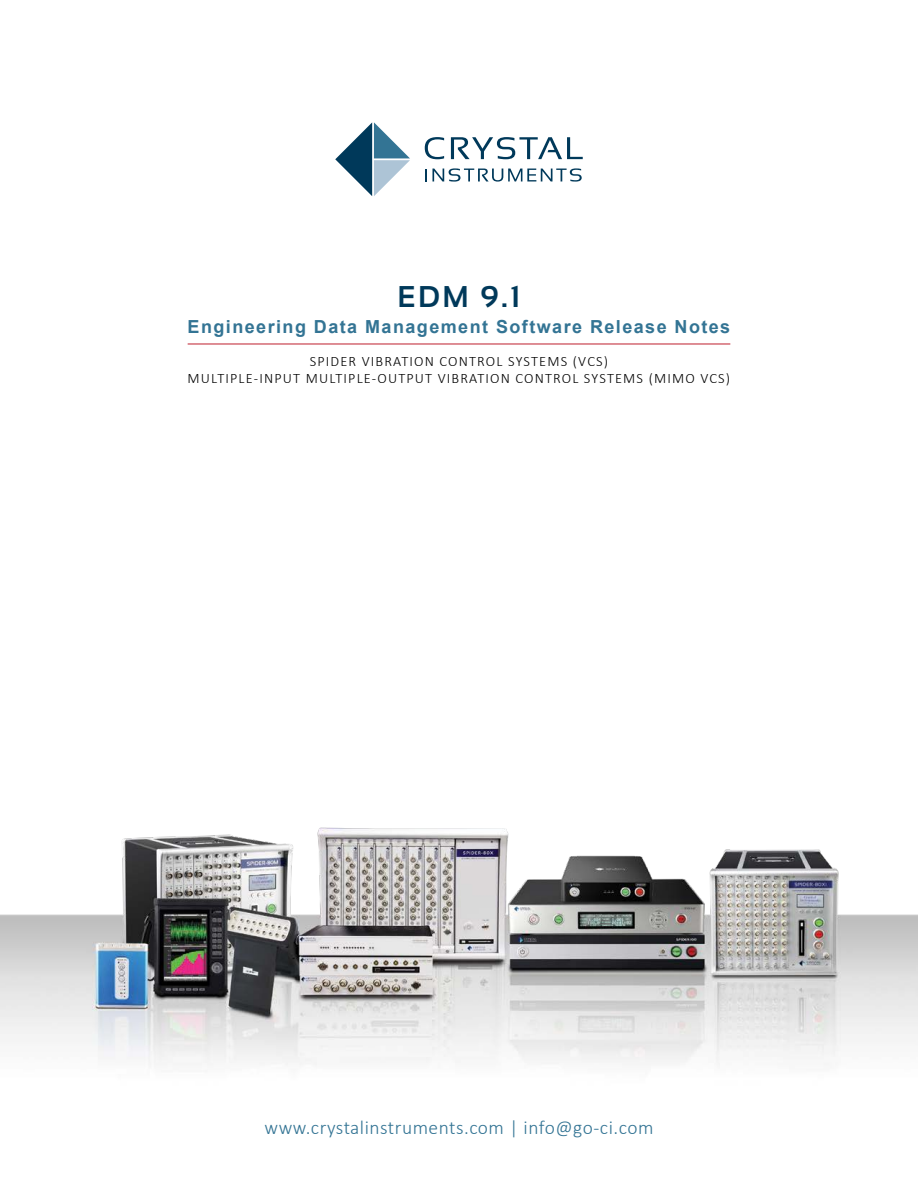
<style>
.page{position:relative;width:918px;height:1188px;background:#fff}
.page>*{position:absolute;margin:0;border:0;box-sizing:border-box;transform-origin:0 0}
.t1{font:700 30px "Sansation";color:#00395a}
.t2{font:300 19.5px "Calibri";letter-spacing:.025em;color:#337494}
.t3{font:700 18px "Arial";letter-spacing:.08em;color:#337494}
.t4{font:300 14.4px/17.2px "Calibri";letter-spacing:.08em;color:#000;text-align:center}
</style>
<div class="page">
<img style="left:0;top:827px;width:918px;height:238px">
<hr style="left:188px;top:344px;width:542px;height:1px;background:#be1e2d">
<svg style="left:425px;top:137px;width:19px;height:22px"></svg>
<svg style="left:451px;top:137px;width:132px;height:22px"></svg>
<svg style="left:426px;top:168px;width:156px;height:14px"></svg>
<svg style="left:335px;top:122px;width:75px;height:74px"></svg>
<h1 class="t1" style="left:398px;top:280px;width:124px">EDM 9.1</h1>
<p class="t3" style="left:188px;top:314px;width:544px">Engineering Data Management Software Release Notes</p>
<p class="t4" style="left:188px;top:353px;width:544px">SPIDER VIBRATION CONTROL SYSTEMS (VCS)<br>MULTIPLE-INPUT MULTIPLE-OUTPUT VIBRATION CONTROL SYSTEMS (MIMO VCS)</p>
<h2 class="t2" style="left:265px;top:1115px;width:390px">www.crystalinstruments.com | info@go-ci.com</h2>
</div>
